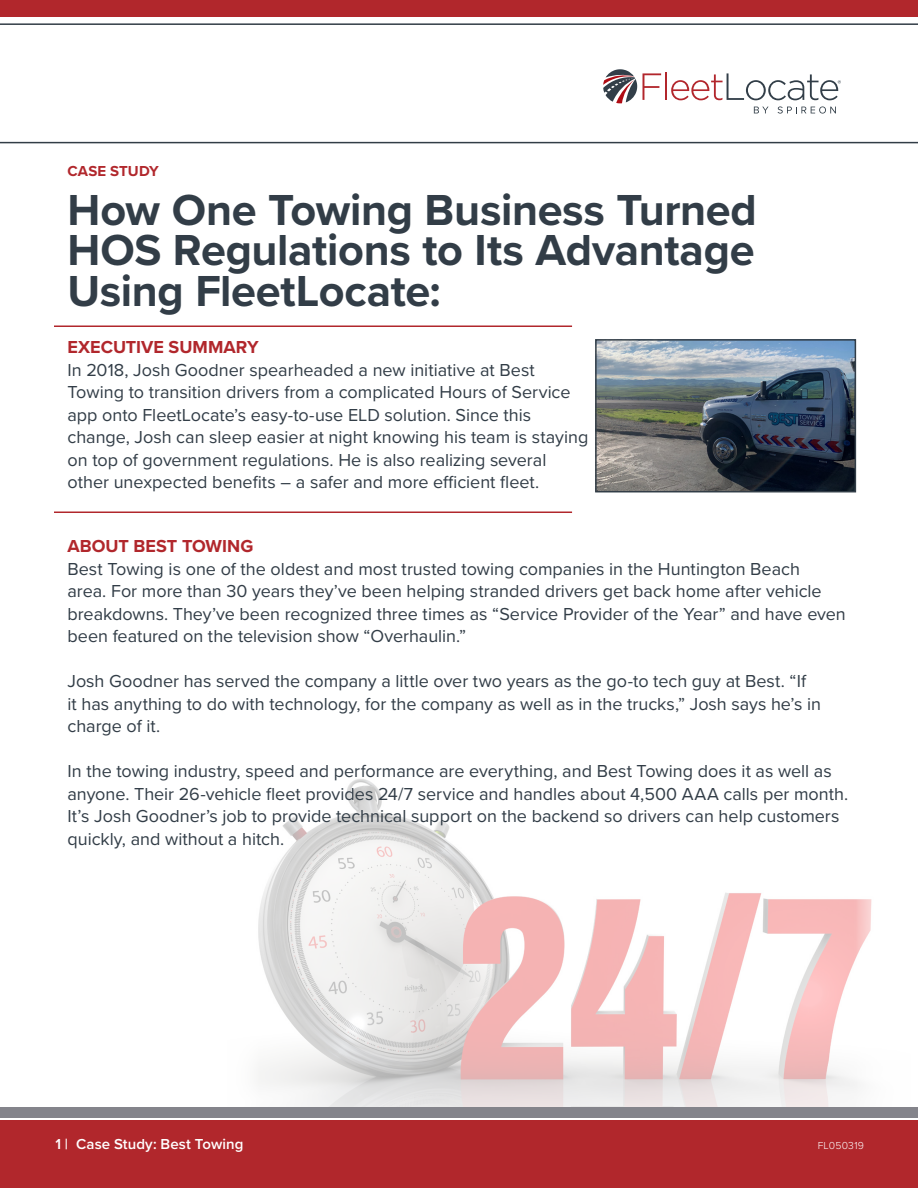
<style>
.page{position:relative;width:918px;height:1188px;background:#fff}
.page>*{position:absolute;margin:0;border:0;box-sizing:border-box;transform-origin:0 0}
.t1{font:700 45px/40.5px "Proxima Nova";letter-spacing:-.01em;color:#323d47;text-align:justify}
.t2{font:18px/22.5px "Proxima Nova";color:#323d47}
.t3{font:700 18px "Proxima Nova";color:#b1272c}
.t4{font:600 15px "Proxima Nova";letter-spacing:.005em;color:#fff}
.Heading_1{font:700 15px "Proxima Nova";letter-spacing:.01em;color:#b1272c}
.t5{font:300 10.5px "Proxima Nova";letter-spacing:.02em;color:#fff}
</style>
<div class="page">
<div style="left:0;top:1120px;width:918px;height:68px;background:#b1272c"></div>
<div style="left:0;top:1107px;width:918px;height:10px;background:#84848b"></div>
<div style="left:0;top:0;width:918px;height:17px;background:#b1272c"></div>
<hr style="left:0;top:23px;width:918px;height:2px;background:#323d47">
<hr style="left:0;top:142px;width:918px;height:1px;background:#323d47">
<svg style="left:643px;top:73px;width:18px;height:27px"></svg>
<hr style="left:665px;top:72px;width:2px;height:28px;background:#b2262c">
<svg style="left:671px;top:73px;width:170px;height:27px"></svg>
<svg style="left:754px;top:107px;width:14px;height:6px"></svg>
<svg style="left:778px;top:106px;width:58px;height:8px"></svg>
<svg style="left:603px;top:69px;width:34px;height:34px"></svg>
<img style="left:258px;top:779px;width:614px;height:328px">
<img style="left:598px;top:342px;width:255px;height:147px">
<div style="left:595px;top:339px;width:261px;height:153px;border:2px solid #323d47"></div>
<hr style="left:54px;top:326px;width:518px;height:1px;background:#b1272c">
<hr style="left:54px;top:512px;width:518px;height:1px;background:#b1272c">
<p class="Heading_1" style="left:68px;top:160px;width:93px">CASE STUDY</p>
<p class="t1" style="left:68px;top:189px;width:691px">How One Towing Business Turned HOS Regulations to Its Advantage Using FleetLocate:</p>
<p class="t3" style="left:68px;top:334px;width:193px">EXECUTIVE SUMMARY</p>
<p class="t2" style="left:68px;top:358px;width:522px">In 2018, Josh Goodner spearheaded a new initiative at Best Towing to transition drivers from a complicated Hours of Service app onto FleetLocate’s easy-to-use ELD solution. Since this change, Josh can sleep easier at night knowing his team is staying on top of government regulations. He is also realizing several other unexpected benefits – a safer and more efficient fleet.</p>
<p class="t3" style="left:68px;top:533px;width:187px">ABOUT BEST TOWING</p>
<p class="t2" style="left:68px;top:557px;width:780px">Best Towing is one of the oldest and most trusted towing companies in the Huntington Beach<br>area. For more than 30 years they’ve been helping stranded drivers get back home after vehicle breakdowns. They’ve been recognized three times as “Service Provider of the Year” and have even been featured on the television show “Overhaulin.”</p>
<p class="t2" style="left:68px;top:669px;width:755px">Josh Goodner has served the company a little over two years as the go-to tech guy at Best. “If<br>it has anything to do with technology, for the company as well as in the trucks,” Josh says he’s in charge of it.</p>
<p class="t2" style="left:68px;top:759px;width:782px">In the towing industry, speed and performance are everything, and Best Towing does it as well as anyone. Their 26-vehicle fleet provides 24/7 service and handles about 4,500 AAA calls per month.<br>It’s Josh Goodner’s job to provide technical support on the backend so drivers can help customers quickly, and without a hitch.</p>
<p class="t4" style="left:55px;top:1133px;width:190px">1 | Case Study: Best Towing</p>
<p class="t5" style="left:818px;top:1138px;width:48px">FL050319</p>
</div>
